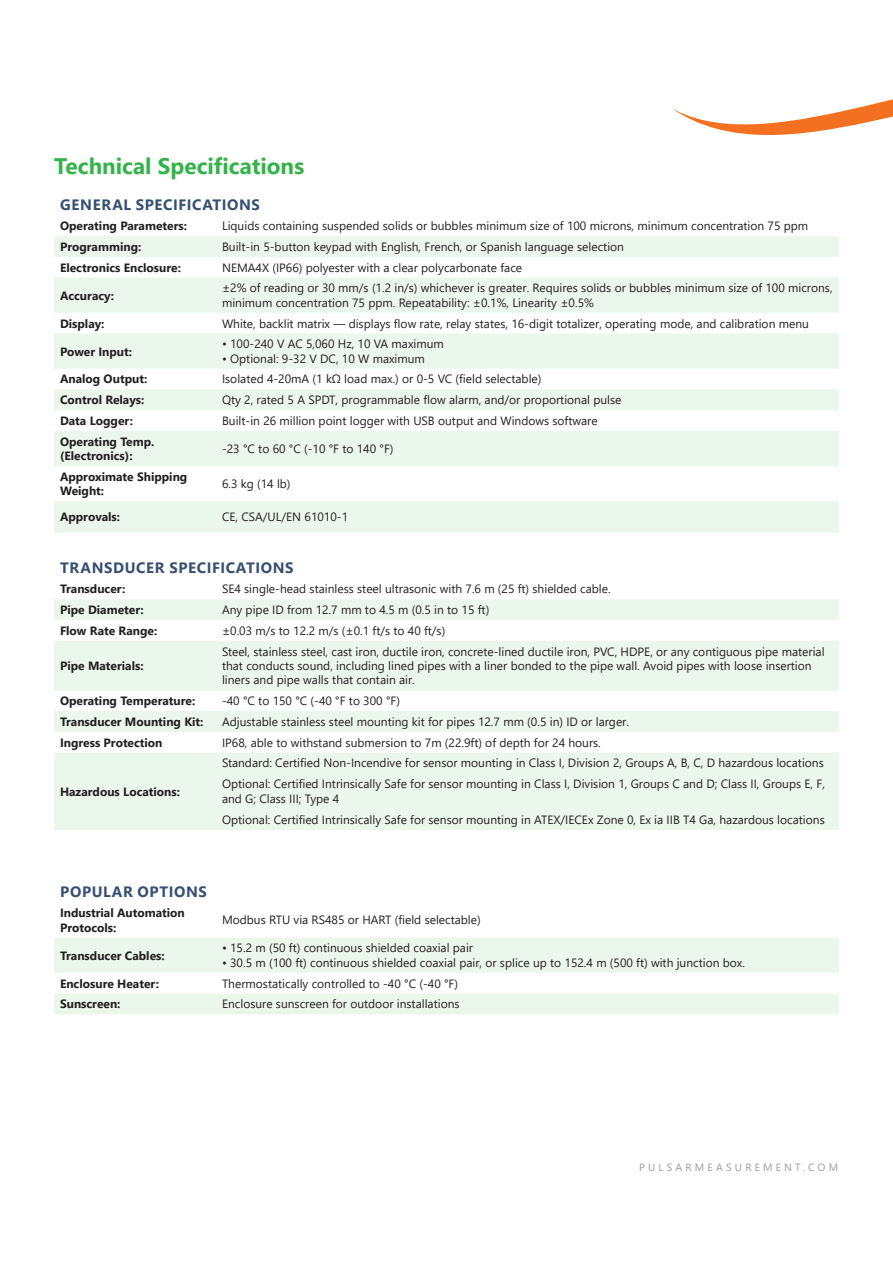
<style>
.page{position:relative;width:893px;height:1263px;background:#fff}
.page>*{position:absolute;margin:0;border:0;box-sizing:border-box;transform-origin:0 0}
.Tech_Header{font:700 22.5px "Segoe UI";color:#33b34a}
.Table_Header{font:700 15px "Segoe UI";letter-spacing:.04em;color:#365072}
.Table_Bold{font:12px/14.4px "Segoe UI";color:#231f20}
.Table_Bold-2{font:700 12px/14.4px "Segoe UI";color:#231f20}
.Table_Body{font:12px "Segoe UI";color:#231f20}
.t1{font:10.5px "Segoe UI";letter-spacing:.3em;color:#9c9ca0}
</style>
<div class="page">
<svg style="left:671px;top:99px;width:222px;height:36px"></svg>
<svg style="left:54px;top:236px;width:785px;height:594px;fill:#ebf7ed"></svg>
<svg style="left:54px;top:938px;width:785px;height:76px;fill:#ebf7ed"></svg>
<p class="Tech_Header" style="left:54px;top:145px;width:252px">Technical Specifications</p>
<p class="Table_Header" style="left:60px;top:190px;width:201px">GENERAL SPECIFICATIONS</p>
<p class="Table_Bold-2" style="left:60px;top:218px;width:129px">Operating Parameters:</p>
<p class="Table_Bold" style="left:222px;top:218px;width:588px">Liquids containing suspended solids or bubbles minimum size of 100 microns, minimum concentration 75 ppm</p>
<p class="Table_Bold-2" style="left:60px;top:239px;width:83px">Programming:</p>
<p class="Table_Bold" style="left:222px;top:238px;width:404px">Built-in 5-button keypad with English, French, or Spanish language selection</p>
<p class="Table_Bold-2" style="left:60px;top:259px;width:122px">Electronics Enclosure:</p>
<p class="Table_Bold" style="left:222px;top:259px;width:302px">NEMA4X (IP66) polyester with a clear polycarbonate face</p>
<p class="Table_Bold-2" style="left:60px;top:287px;width:55px">Accuracy:</p>
<p class="Table_Bold" style="left:222px;top:280px;width:612px">±2% of reading or 30 mm/s (1.2 in/s) whichever is greater. Requires solids or bubbles minimum size of 100 microns, minimum concentration 75 ppm. Repeatability: ±0.1%, Linearity ±0.5%</p>
<p class="Table_Bold-2" style="left:60px;top:315px;width:46px">Display:</p>
<p class="Table_Bold" style="left:222px;top:315px;width:588px">White, backlit matrix — displays flow rate, relay states, 16-digit totalizer, operating mode, and calibration menu</p>
<p class="Table_Bold-2" style="left:60px;top:343px;width:74px">Power Input:</p>
<p class="Table_Bold" style="left:222px;top:336px;width:223px">• 100-240 V AC 5,060 Hz, 10 VA maximum</p>
<p class="Table_Bold" style="left:222px;top:350px;width:204px">• Optional: 9-32 V DC, 10 W maximum</p>
<p class="Table_Bold-2" style="left:60px;top:371px;width:89px">Analog Output:</p>
<p class="Table_Bold" style="left:222px;top:371px;width:321px">Isolated 4-20mA (1 kΩ load max.) or 0-5 VC (field selectable)</p>
<p class="Table_Bold-2" style="left:60px;top:392px;width:86px">Control Relays:</p>
<p class="Table_Bold" style="left:222px;top:392px;width:401px">Qty 2, rated 5 A SPDT, programmable flow alarm, and/or proportional pulse</p>
<p class="Table_Bold-2" style="left:60px;top:413px;width:75px">Data Logger:</p>
<p class="Table_Bold" style="left:222px;top:412px;width:377px">Built-in 26 million point logger with USB output and Windows software</p>
<p class="Table_Bold-2" style="left:60px;top:433px;width:96px">Operating Temp. (Electronics):</p>
<p class="Table_Body" style="left:222px;top:437px;width:173px">-23 °C to 60 °C (-10 °F to 140 °F)</p>
<p class="Table_Bold-2" style="left:60px;top:468px;width:129px">Approximate Shipping<br>Weight:</p>
<p class="Table_Body" style="left:222px;top:472px;width:70px">6.3 kg (14 lb)</p>
<p class="Table_Bold-2" style="left:60px;top:509px;width:62px">Approvals:</p>
<p class="Table_Bold" style="left:222px;top:509px;width:128px">CE, CSA/UL/EN 61010-1</p>
<p class="Table_Header" style="left:60px;top:553px;width:235px">TRANSDUCER SPECIFICATIONS</p>
<p class="Table_Bold-2" style="left:60px;top:581px;width:67px">Transducer:</p>
<p class="Table_Bold" style="left:222px;top:581px;width:390px">SE4 single-head stainless steel ultrasonic with 7.6 m (25 ft) shielded cable.</p>
<p class="Table_Bold-2" style="left:60px;top:602px;width:85px">Pipe Diameter:</p>
<p class="Table_Bold" style="left:222px;top:601px;width:269px">Any pipe ID from 12.7 mm to 4.5 m (0.5 in to 15 ft)</p>
<p class="Table_Bold-2" style="left:60px;top:622px;width:99px">Flow Rate Range:</p>
<p class="Table_Bold" style="left:222px;top:622px;width:225px">±0.03 m/s to 12.2 m/s (±0.1 ft/s to 40 ft/s)</p>
<p class="Table_Bold-2" style="left:60px;top:657px;width:85px">Pipe Materials:</p>
<p class="Table_Bold" style="left:222px;top:643px;width:604px">Steel, stainless steel, cast iron, ductile iron, concrete-lined ductile iron, PVC, HDPE, or any contiguous pipe material that conducts sound, including lined pipes with a liner bonded to the pipe wall. Avoid pipes with loose insertion liners and pipe walls that contain air.</p>
<p class="Table_Bold-2" style="left:60px;top:693px;width:137px">Operating Temperature:</p>
<p class="Table_Bold" style="left:222px;top:693px;width:179px">-40 °C to 150 °C (-40 °F to 300 °F)</p>
<p class="Table_Bold-2" style="left:60px;top:713px;width:145px">Transducer Mounting Kit:</p>
<p class="Table_Bold" style="left:222px;top:713px;width:409px">Adjustable stainless steel mounting kit for pipes 12.7 mm (0.5 in) ID or larger.</p>
<p class="Table_Bold-2" style="left:60px;top:734px;width:104px">Ingress Protection</p>
<p class="Table_Bold" style="left:222px;top:734px;width:380px">IP68, able to withstand submersion to 7m (22.9ft) of depth for 24 hours.</p>
<p class="Table_Bold-2" style="left:60px;top:783px;width:122px">Hazardous Locations:</p>
<p class="Table_Bold" style="left:222px;top:755px;width:603px">Standard: Certified Non-Incendive for sensor mounting in Class I, Division 2, Groups A, B, C, D hazardous locations</p>
<p class="Table_Bold" style="left:222px;top:776px;width:604px">Optional: Certified Intrinsically Safe for sensor mounting in Class I, Division 1, Groups C and D; Class II, Groups E, F, and G; Class III; Type 4</p>
<p class="Table_Bold" style="left:222px;top:811px;width:604px">Optional: Certified Intrinsically Safe for sensor mounting in ATEX/IECEx Zone 0, Ex ia IIB T4 Ga, hazardous locations</p>
<p class="Table_Header" style="left:60px;top:877px;width:148px">POPULAR OPTIONS</p>
<p class="Table_Bold-2" style="left:60px;top:905px;width:126px">Industrial Automation<br>Protocols:</p>
<p class="Table_Bold" style="left:222px;top:912px;width:260px">Modbus RTU via RS485 or HART (field selectable)</p>
<p class="Table_Bold-2" style="left:60px;top:947px;width:106px">Transducer Cables:</p>
<p class="Table_Bold" style="left:222px;top:940px;width:253px">• 15.2 m (50 ft) continuous shielded coaxial pair</p>
<p class="Table_Bold" style="left:222px;top:954px;width:525px">• 30.5 m (100 ft) continuous shielded coaxial pair, or splice up to 152.4 m (500 ft) with junction box.</p>
<p class="Table_Bold-2" style="left:60px;top:975px;width:100px">Enclosure Heater:</p>
<p class="Table_Bold" style="left:222px;top:975px;width:238px">Thermostatically controlled to -40 °C (-40 °F)</p>
<p class="Table_Bold-2" style="left:60px;top:996px;width:62px">Sunscreen:</p>
<p class="Table_Bold" style="left:222px;top:996px;width:239px">Enclosure sunscreen for outdoor installations</p>
<p class="t1" style="left:639px;top:1157px;width:200px">PULSARMEASUREMENT.COM</p>
</div>
